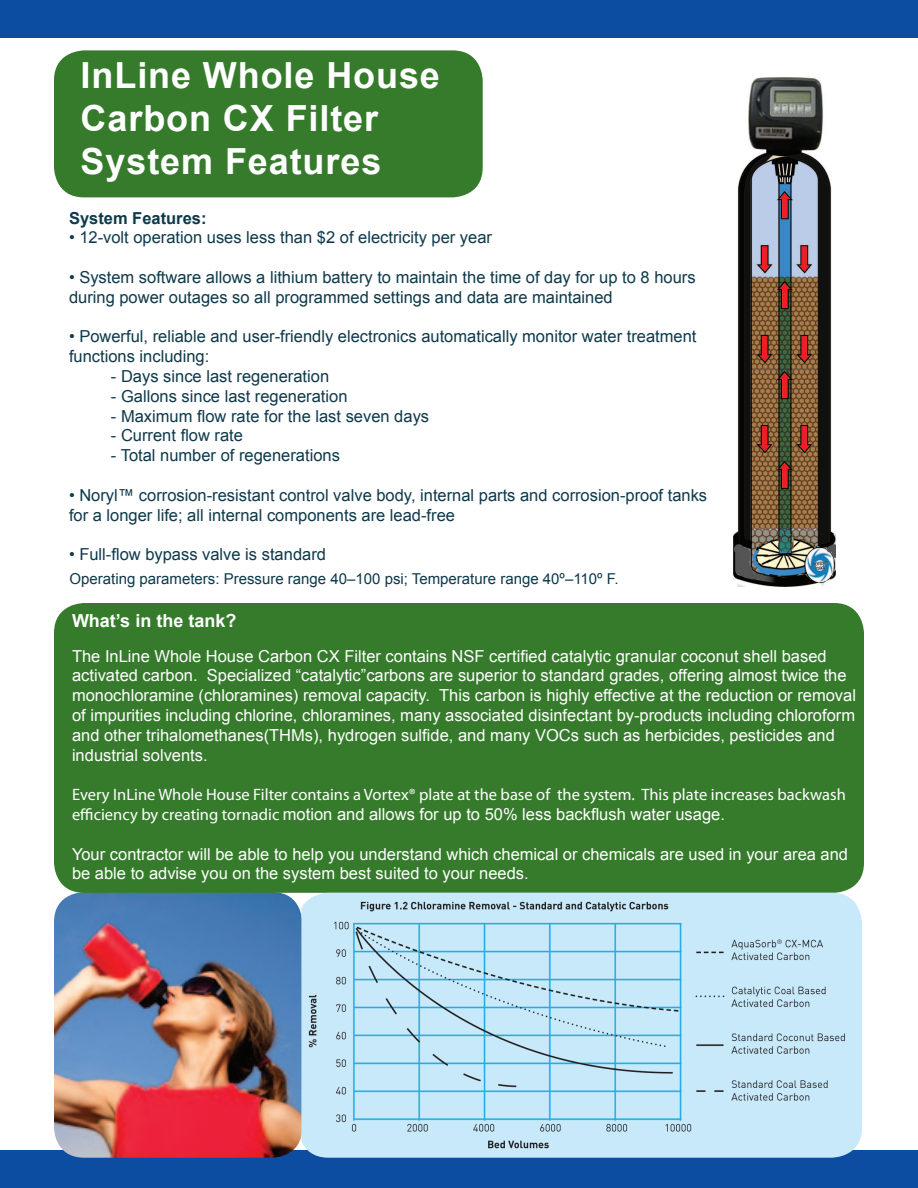
<style>
.page{position:relative;width:918px;height:1188px;background:#fff}
.page>*{position:absolute;margin:0;border:0;box-sizing:border-box;transform-origin:0 0}
.t1{font:700 36px/43.2px "Arial";letter-spacing:.025em;color:#fff}
.t2{font:700 18px "Arial";color:#fff}
.t3{font:16.5px/19.8px "Arial";color:#fff}
.t4{font:16.5px/19.8px "Arial";color:#0e394a}
.t5{font:16.5px "Myriad Pro";color:#fff}
.t6{font:700 16.5px "Arial";color:#0e394a}
.t7{font:15px "Arial";color:#0e394a}
.s1{font-family:"Myriad Pro"}
</style>
<div class="page">
<div style="left:0;top:1150px;width:918px;height:38px;background:#0d4da1"></div>
<div style="left:54px;top:50px;width:429px;height:147px;background:#357b2b;border-radius:30px"></div>
<img style="left:54px;top:892px;width:808px;height:266px">
<div style="left:54px;top:603px;width:810px;height:290px;background:#357b2b;border-radius:30px"></div>
<img style="left:734px;top:78px;width:102px;height:509px">
<div style="left:0;top:0;width:918px;height:38px;background:#0d4da1"></div>
<h1 class="t1" style="left:81px;top:55px;width:361px">InLine Whole House<br>Carbon CX Filter<br>System Features</h1>
<p class="t6" style="left:69px;top:207px;width:139px">System Features:</p>
<p class="t4" style="left:69px;top:228px;width:425px">• 12-volt operation uses less than $2 of electricity per year</p>
<p class="t4" style="left:69px;top:267px;width:628px">• System software allows a lithium battery to maintain the time of day for up to 8 hours during power outages so all programmed settings and data are maintained</p>
<p class="t4" style="left:69px;top:327px;width:629px">• Powerful, reliable and user-friendly electronics automatically monitor water treatment functions including:</p>
<p class="t4" style="left:111px;top:366px;width:220px">- Days since last regeneration</p>
<p class="t4" style="left:111px;top:386px;width:238px">- Gallons since last regeneration</p>
<p class="t4" style="left:111px;top:406px;width:320px">- Maximum flow rate for the last seven days</p>
<p class="t4" style="left:111px;top:426px;width:134px">- Current flow rate</p>
<p class="t4" style="left:111px;top:446px;width:230px">- Total number of regenerations</p>
<p class="t4" style="left:69px;top:485px;width:640px">• Noryl™ corrosion-resistant control valve body, internal parts and corrosion-proof tanks for a longer life; all internal components are lead-free</p>
<p class="t4" style="left:69px;top:545px;width:259px">• Full-flow bypass valve is standard</p>
<p class="t7" style="left:70px;top:569px;width:551px">Operating parameters: Pressure range 40–100 psi; Temperature range 40º–110º F.</p>
<p class="t2" style="left:72px;top:609px;width:166px">What’s in the tank?</p>
<p class="t3" style="left:72px;top:646px;width:786px">The InLine Whole House Carbon CX Filter contains NSF certified catalytic granular coconut shell based activated carbon. Specialized “catalytic”carbons are superior to standard grades, offering almost twice the monochloramine (chloramines) removal capacity. This carbon is highly effective at the reduction or removal of impurities including chlorine, chloramines, many associated disinfectant by-products including chloroform and other trihalomethanes(THMs), hydrogen sulfide, and many VOCs such as herbicides, pesticides and industrial solvents.</p>
<p class="t5" style="left:72px;top:784px;width:775px">Every InLine Whole House Filter contains a Vortex® plate at the base of the system. This plate increases backwash</p>
<p class="t3" style="left:72px;top:804px;width:654px"><span class="s1">efficiency by creating tornadic</span> motion and allows for up to 50% less backflush water usage.</p>
<p class="t3" style="left:72px;top:844px;width:778px">Your contractor will be able to help you understand which chemical or chemicals are used in your area and be able to advise you on the system best suited to your needs.</p>
</div>
